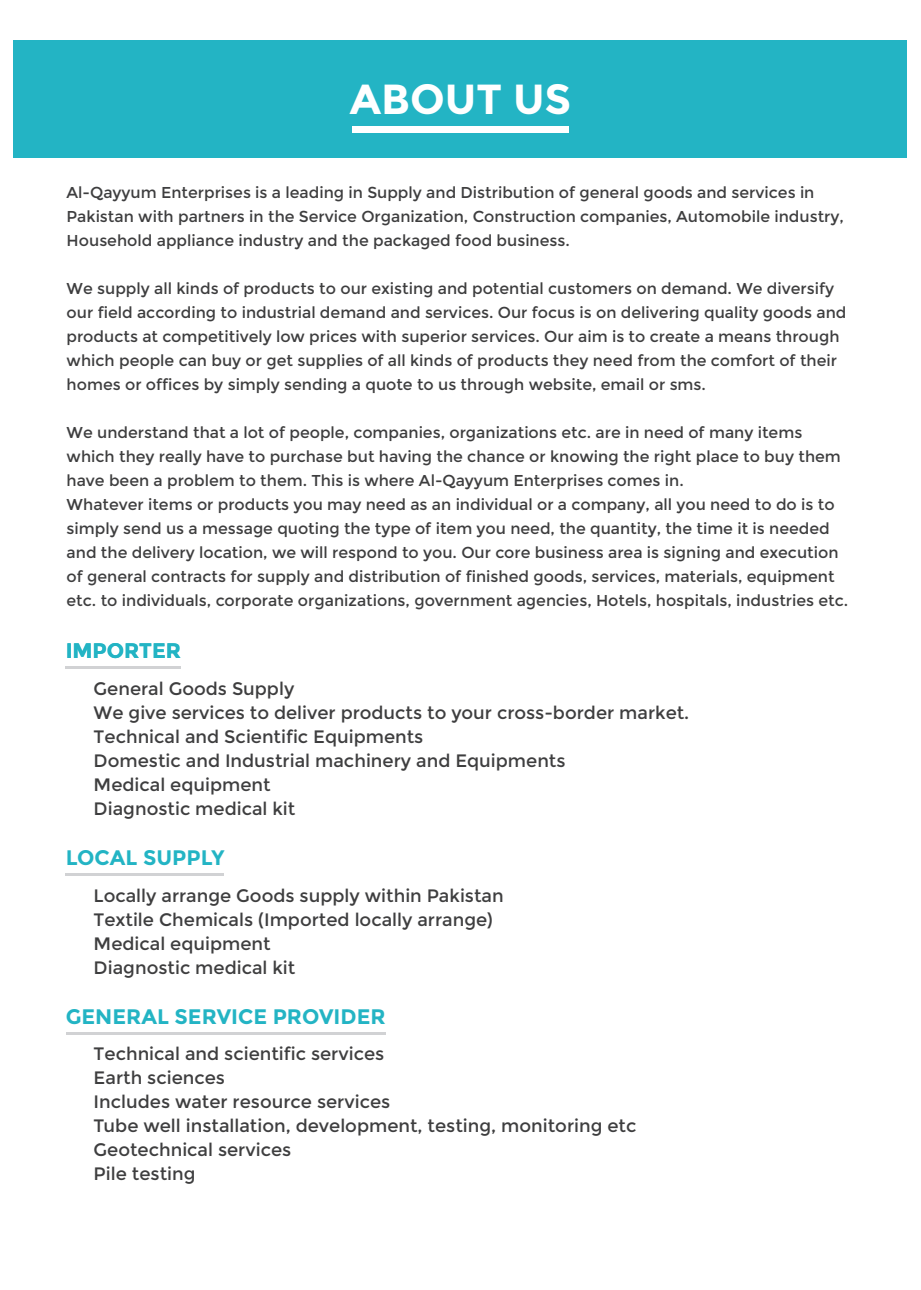
<style>
.page{position:relative;width:921px;height:1290px;background:#fff}
.page>*{position:absolute;margin:0;border:0;box-sizing:border-box;transform-origin:0 0}
.t1{font:700 42px "Montserrat";color:#fff}
.t2{font:700 21px "Montserrat";color:#23b4c4}
.t3{font:18px/24px "Montserrat";color:#3e3e3f}
.t4{font:15.75px/24px "Montserrat";color:#3e3e3f}
</style>
<div class="page">
<div style="left:14px;top:40px;width:893px;height:118px;background:#23b4c4"></div>
<div style="left:352px;top:126px;width:216px;height:7px;background:#fff"></div>
<hr style="left:66px;top:666px;width:115px;height:3px;background:#d1d2d4">
<hr style="left:66px;top:873px;width:158px;height:3px;background:#d1d2d4">
<hr style="left:66px;top:1032px;width:319px;height:2px;background:#d1d2d4">
<h1 class="t1" style="left:349px;top:74px;width:223px">ABOUT US</h1>
<p class="t4" style="left:67px;top:180px;width:778px">Al-Qayyum Enterprises is a leading in Supply and Distribution of general goods and services in<br>Pakistan with partners in the Service Organization, Construction companies, Automobile industry,<br>Household appliance industry and the packaged food business.</p>
<p class="t4" style="left:67px;top:276px;width:781px">We supply all kinds of products to our existing and potential customers on demand. We diversify our field according to industrial demand and services. Our focus is on delivering quality goods and products at competitively low prices with superior services. Our aim is to create a means through which people can buy or get supplies of all kinds of products they need from the comfort of their homes or offices by simply sending a quote to us through website, email or sms.</p>
<p class="t4" style="left:67px;top:420px;width:782px">We understand that a lot of people, companies, organizations etc. are in need of many items which they really have to purchase but having the chance or knowing the right place to buy them have been a problem to them. This is where Al-Qayyum Enterprises comes in.<br>Whatever items or products you may need as an individual or a company, all you need to do is to simply send us a message quoting the type of item you need, the quantity, the time it is needed and the delivery location, we will respond to you. Our core business area is signing and execution of general contracts for supply and distribution of finished goods, services, materials, equipment etc. to individuals, corporate organizations, government agencies, Hotels, hospitals, industries etc.</p>
<h2 class="t2" style="left:66px;top:638px;width:117px">IMPORTER</h2>
<p class="t3" style="left:94px;top:676px;width:597px">General Goods Supply<br>We give services to deliver products to your cross-border market.<br>Technical and Scientific Equipments<br>Domestic and Industrial machinery and Equipments<br>Medical equipment<br>Diagnostic medical kit</p>
<h2 class="t2" style="left:66px;top:845px;width:160px">LOCAL SUPPLY</h2>
<p class="t3" style="left:94px;top:883px;width:411px">Locally arrange Goods supply within Pakistan Textile Chemicals (Imported locally arrange)<br>Medical equipment<br>Diagnostic medical kit</p>
<h2 class="t2" style="left:66px;top:1004px;width:321px">GENERAL SERVICE PROVIDER</h2>
<p class="t3" style="left:94px;top:1042px;width:544px">Technical and scientific services<br>Earth sciences<br>Includes water resource services<br>Tube well installation, development, testing, monitoring etc<br>Geotechnical services<br>Pile testing</p>
</div>
